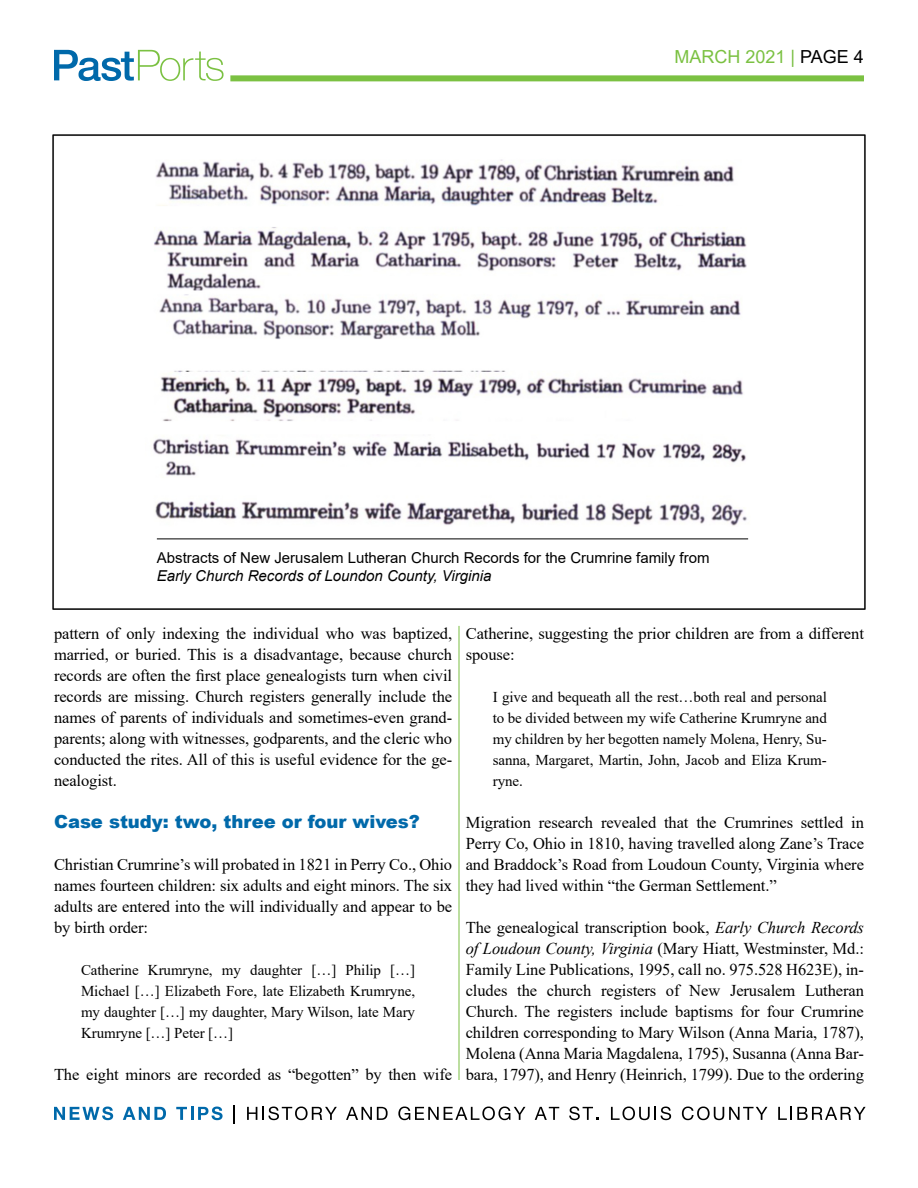
<style>
.page{position:relative;width:918px;height:1188px;background:#fff}
.page>*{position:absolute;margin:0;border:0;box-sizing:border-box;transform-origin:0 0}
.t1{font:900 18px "Arial";color:#0069aa}
.t2{font:18px "Arial";color:#7bc142}
.t3{font:16.5px/21px "Times New Roman";letter-spacing:-.005em;color:#000;text-align:justify}
.t4{font:15px/21px "Times New Roman";letter-spacing:-.005em;color:#000;text-align:justify}
.t5{font:15px "Arial";color:#000}
.t6{font:italic 15px "Arial";color:#000}
.s1{color:#7abf43}
.s2{color:#000}
.s3{font-style:italic}
</style>
<div class="page">
<svg style="left:54px;top:50px;width:170px;height:31px"></svg>
<div style="left:230px;top:75px;width:634px;height:6px;background:#7bc142"></div>
<svg style="left:54px;top:1107px;width:59px;height:13px"></svg>
<svg style="left:123px;top:1107px;width:43px;height:13px"></svg>
<svg style="left:176px;top:1107px;width:47px;height:13px"></svg>
<svg style="left:234px;top:1106px;width:1px;height:18px"></svg>
<svg style="left:247px;top:1107px;width:90px;height:13px"></svg>
<svg style="left:346px;top:1107px;width:42px;height:13px"></svg>
<svg style="left:398px;top:1107px;width:127px;height:13px"></svg>
<svg style="left:535px;top:1107px;width:24px;height:13px"></svg>
<svg style="left:569px;top:1107px;width:30px;height:13px"></svg>
<svg style="left:611px;top:1107px;width:60px;height:13px"></svg>
<svg style="left:682px;top:1107px;width:85px;height:13px"></svg>
<svg style="left:778px;top:1107px;width:88px;height:13px"></svg>
<hr style="left:459px;top:626px;width:1px;height:454px;background:#7abf43">
<img style="left:53px;top:135px;width:812px;height:474px">
<hr style="left:157px;top:539px;width:591px;height:1px;background:#000">
<p class="t2" style="left:675px;top:50px;width:191px">MARCH 2021 <span class="s1">|</span> <span class="s2">PAGE 4</span></p>
<p class="t5" style="left:157px;top:552px;width:554px">Abstracts of New Jerusalem Lutheran Church Records for the Crumrine family from</p>
<p class="t6" style="left:157px;top:570px;width:336px">Early Church Records of Loundon County, Virginia</p>
<p class="t3" style="left:54px;top:625px;width:400px">pattern of only indexing the individual who was baptized, married, or buried. This is a disadvantage, because church records are often the first place genealogists turn when civil records are missing. Church registers generally include the names of parents of individuals and sometimes-even grand‐ parents; along with witnesses, godparents, and the cleric who conducted the rites. All of this is useful evidence for the ge‐ nealogist.</p>
<p class="t1" style="left:54px;top:815px;width:367px">Case study: two, three or four wives?</p>
<p class="t3" style="left:54px;top:856px;width:400px">Christian Crumrine’s will probated in 1821 in Perry Co., Ohio names fourteen children: six adults and eight minors. The six adults are entered into the will individually and appear to be by birth order:</p>
<p class="t4" style="left:81px;top:961px;width:336px">Catherine Krumryne, my daughter […] Philip […] Michael […] Elizabeth Fore, late Elizabeth Krumryne, my daughter […] my daughter, Mary Wilson, late Mary Krumryne […] Peter […]</p>
<p class="t3" style="left:54px;top:1066px;width:400px">The eight minors are recorded as “begotten” by then wife</p>
<p class="t3" style="left:466px;top:625px;width:400px">Catherine, suggesting the prior children are from a different spouse:</p>
<p class="t4" style="left:493px;top:688px;width:336px">I give and bequeath all the rest…both real and personal to be divided between my wife Catherine Krumryne and my children by her begotten namely Molena, Henry, Su‐ sanna, Margaret, Martin, John, Jacob and Eliza Krum‐ ryne.</p>
<p class="t3" style="left:466px;top:814px;width:400px">Migration research revealed that the Crumrines settled in Perry Co, Ohio in 1810, having travelled along Zane’s Trace and Braddock’s Road from Loudoun County, Virginia where they had lived within “the German Settlement.”</p>
<p class="t3" style="left:466px;top:919px;width:400px">The genealogical transcription book, <span class="s3">Early Church Records of Loudoun County, Virginia</span> (Mary Hiatt, Westminster, Md.:<br>Family Line Publications, 1995, call no. 975.528 H623E), in‐ cludes the church registers of New Jerusalem Lutheran Church. The registers include baptisms for four Crumrine children corresponding to Mary Wilson (Anna Maria, 1787), Molena (Anna Maria Magdalena, 1795), Susanna (Anna Bar‐ bara, 1797), and Henry (Heinrich, 1799). Due to the ordering</p>
</div>
